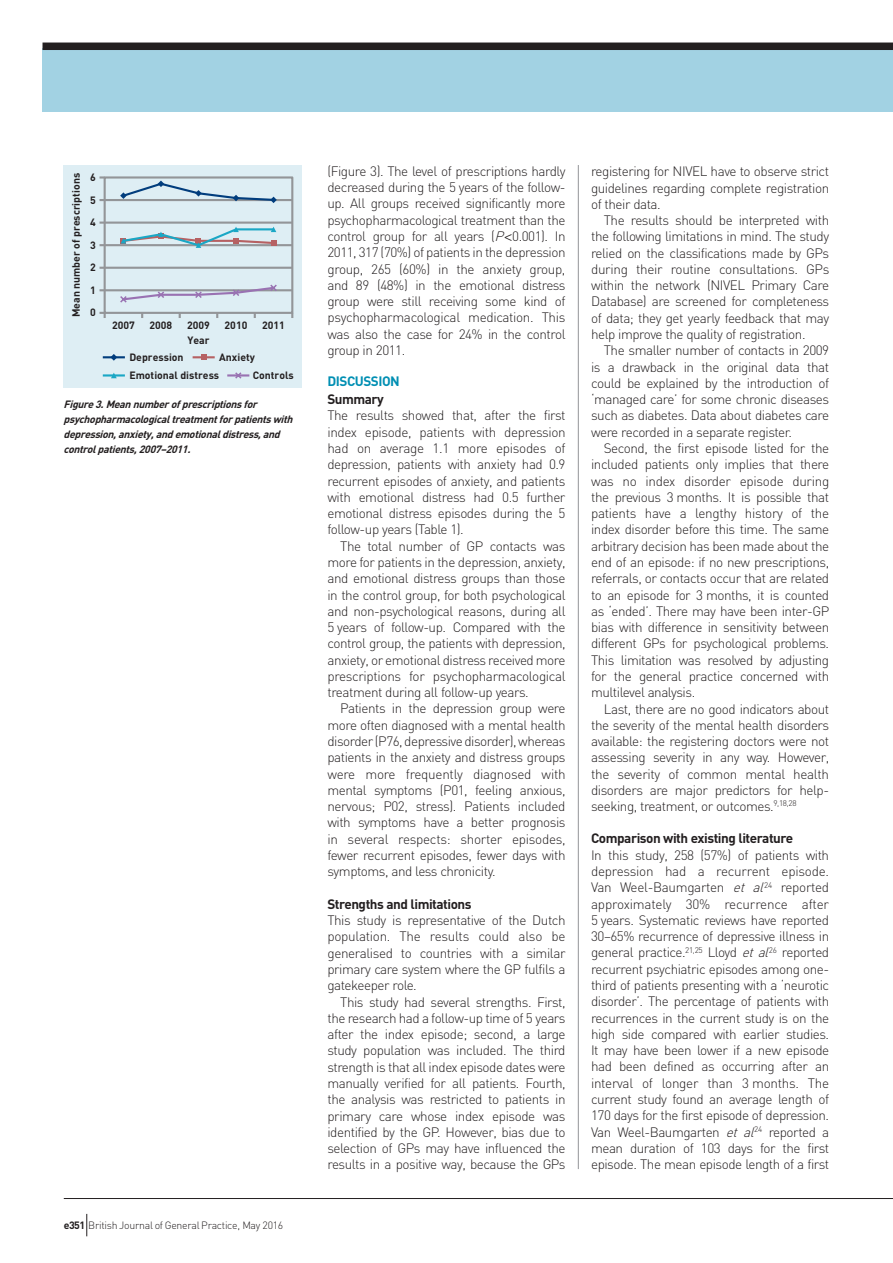
<style>
.page{position:relative;width:893px;height:1263px;background:#fff}
.page>*{position:absolute;margin:0;border:0;box-sizing:border-box;transform-origin:0 0}
.t1{font:300 13.5px/16.4px "DIN";letter-spacing:-.035em;color:#231f20;text-align:justify}
.t2{font:700 13.5px "DIN";letter-spacing:-.035em;color:#231f20}
.t3{font:700 13.5px "DIN";letter-spacing:-.035em;color:#008fb3}
.t4{font:italic 700 10.5px/15px "DIN";color:#231f20}
.t5{font:700 10.5px/18.1px "DIN";color:#231f20}
.t6{font:300 10.5px "DIN";letter-spacing:-.025em;color:#231f20}
.s1{font-weight:700}
.s2{font-style:italic}
.s3{font-family:"Helvetica"}
</style>
<div class="page">
<div style="left:43px;top:48px;width:850px;height:64px;background:#a2d2e3"></div>
<div style="left:43px;top:43px;width:850px;height:7px;background:#231f20"></div>
<hr style="left:578px;top:165px;width:1px;height:1004px;background:#939598">
<div style="left:64px;top:165px;width:238px;height:222px;background:#deeef4"></div>
<hr style="left:227px;top:374px;width:22px;height:2px;background:#9972b2">
<hr style="left:103px;top:374px;width:22px;height:2px;background:#1aa7c5">
<svg style="left:111px;top:373px;width:6px;height:5px"></svg>
<hr style="left:193px;top:356px;width:22px;height:2px;background:#b66163">
<svg style="left:201px;top:355px;width:5px;height:5px"></svg>
<hr style="left:103px;top:356px;width:22px;height:2px;background:#013d7d">
<svg style="left:110px;top:354px;width:7px;height:7px"></svg>
<svg style="left:234px;top:372px;width:9px;height:7px"></svg>
<svg style="left:100px;top:176px;width:4px;height:3px"></svg>
<div style="left:104px;top:176px;width:189px;height:138px;border:2px solid #939598"></div>
<svg style="left:100px;top:312px;width:6px;height:6px"></svg>
<hr style="left:105px;top:199px;width:187px;height:2px;background:#939598">
<hr style="left:105px;top:222px;width:187px;height:2px;background:#939598">
<hr style="left:105px;top:244px;width:187px;height:2px;background:#939598">
<hr style="left:105px;top:267px;width:187px;height:2px;background:#939598">
<hr style="left:105px;top:289px;width:187px;height:2px;background:#939598">
<svg style="left:120px;top:181px;width:157px;height:22px"></svg>
<svg style="left:119px;top:284px;width:159px;height:19px"></svg>
<svg style="left:121px;top:227px;width:155px;height:21px"></svg>
<hr style="left:64px;top:1198px;width:829px;height:1px;background:#231f20">
<svg style="left:86px;top:1214px;width:1px;height:22px"></svg>
<p class="t5" style="left:67px;top:317px;width:145px;rotate:-90deg">Mean number of prescriptions</p>
<p class="t5" style="left:90px;top:168px;width:7px">6</p>
<p class="t5" style="left:90px;top:190px;width:7px">5</p>
<p class="t5" style="left:90px;top:213px;width:7px">4</p>
<p class="t5" style="left:90px;top:235px;width:7px">3</p>
<p class="t5" style="left:90px;top:258px;width:7px">2</p>
<p class="t5" style="left:90px;top:281px;width:7px">1</p>
<p class="t5" style="left:90px;top:303px;width:7px">0</p>
<p class="t5" style="left:112px;top:315px;width:24px">2007</p>
<p class="t5" style="left:150px;top:315px;width:24px">2008</p>
<p class="t5" style="left:187px;top:317px;width:24px;line-height:15.5px">2009<br>Year</p>
<p class="t5" style="left:225px;top:315px;width:24px">2010</p>
<p class="t5" style="left:262px;top:315px;width:24px">2011</p>
<p class="t5" style="left:129px;top:347px;width:56px">Depression</p>
<p class="t5" style="left:253px;top:347px;width:43px;text-indent:-33px">Anxiety<br>Controls</p>
<p class="t5" style="left:129px;top:366px;width:91px">Emotional distress</p>
<p class="t4" style="left:64px;top:396px;width:234px">Figure3.Meannumberofprescriptionsfor psychopharmacologicaltreatmentforpatientswith depression,anxiety,andemotionaldistress,and controlpatients,2007–2011.</p>
<p class="t6" style="left:64px;top:1218px;width:221px"><span class="s1">e351</span> British Journal of General Practice, May 2016</p>
<p class="t1" style="left:327px;top:163px;width:240px">(Figure 3). The level of prescriptions hardly decreased during the 5 years of the follow&shy;up. All groups received significantly more psychopharmacological treatment than the control group for all years (<span class="s2">P</span><span class="s3">&lt;</span>0.001). In 2011, 317 (70%) of patients in the depression group, 265 (60%) in the anxiety group, and 89 (48%) in the emotional distress group were still receiving some kind of psychopharmacological medication. This was also the case for 24% in the control group in 2011.</p>
<p class="t3" style="left:327px;top:373px;width:74px">DISCUSSION</p>
<p class="t2" style="left:327px;top:390px;width:58px">Summary</p>
<p class="t1" style="left:327px;top:407px;width:240px">The results showed that, after the first index episode, patients with depression had on average 1.1 more episodes of depression, patients with anxiety had 0.9 recurrent episodes of anxiety, and patients with emotional distress had 0.5 further emotional distress episodes during the 5 follow-up years (Table 1).</p>
<p class="t1" style="left:327px;top:537px;width:240px;text-indent:13px">The total number of GP contacts was more for patients in the depression, anxiety, and emotional distress groups than those in the control group, for both psychological and non-psychological reasons, during all 5 years of follow-up. Compared with the control group, the patients with depression, anxiety, or emotional distress received more prescriptions for psychopharmacological treatment during all follow-up years.</p>
<p class="t1" style="left:327px;top:700px;width:240px;text-indent:13px">Patients in the depression group were more often diagnosed with a mental health disorder (P76, depressive disorder), whereas patients in the anxiety and distress groups were more frequently diagnosed with mental symptoms (P01, feeling anxious, nervous; P02, stress). Patients included with symptoms have a better prognosis in several respects: shorter episodes, fewer recurrent episodes, fewer days with symptoms, and less chronicity.</p>
<p class="t2" style="left:327px;top:895px;width:146px">Strengths and limitations</p>
<p class="t1" style="left:327px;top:912px;width:240px">This study is representative of the Dutch population. The results could also be generalised to countries with a similar primary care system where the GP fulfils a gatekeeper role.</p>
<p class="t1" style="left:327px;top:993px;width:240px;text-indent:13px">This study had several strengths. First, the research had a follow-up time of 5 years after the index episode; second, a large study population was included. The third strength is that all index episode dates were manually verified for all patients. Fourth, the analysis was restricted to patients in primary care whose index episode was identified by the GP. However, bias due to selection of GPs may have influenced the results in a positive way, because the GPs</p>
<p class="t1" style="left:591px;top:163px;width:240px">registering for NIVEL have to observe strict guidelines regarding complete registration of their data.</p>
<p class="t1" style="left:591px;top:212px;width:240px;text-indent:13px">The results should be interpreted with the following limitations in mind. The study relied on the classifications made by GPs during their routine consultations. GPs within the network (NIVEL Primary Care Database) are screened for completeness of data; they get yearly feedback that may help improve the quality of registration.</p>
<p class="t1" style="left:591px;top:342px;width:240px;text-indent:13px">The smaller number of contacts in 2009 is a drawback in the original data that could be explained by the introduction of ‘managed care’ for some chronic diseases such as diabetes. Data about diabetes care were recorded in a separate register.</p>
<p class="t1" style="left:591px;top:440px;width:240px;text-indent:13px">Second, the first episode listed for the included patients only implies that there was no index disorder episode during the previous 3 months. It is possible that patients have a lengthy history of the index disorder before this time. The same arbitrary decision has been made about the end of an episode: if no new prescriptions, referrals, or contacts occur that are related to an episode for 3 months, it is counted as ‘ended’. There may have been inter-GP bias with difference in sensitivity between different GPs for psychological problems.<br>This limitation was resolved by adjusting for the general practice concerned with multilevel analysis.</p>
<p class="t1" style="left:591px;top:700px;width:240px;text-indent:13px">Last, there are no good indicators about the severity of the mental health disorders available: the registering doctors were not assessing severity in any way. However, the severity of common mental health disorders are major predictors for help&shy;seeking, treatment, or outcomes.<sup>9,18,28</sup></p>
<p class="t2" style="left:591px;top:830px;width:204px">Comparison with existing literature</p>
<p class="t1" style="left:591px;top:846px;width:240px">In this study, 258 (57%) of patients with depression had a recurrent episode.<br>Van Weel-Baumgarten <span class="s2">et al</span><sup>24</sup> reported approximately 30% recurrence after 5 years. Systematic reviews have reported 30–65% recurrence of depressive illness in general practice.<sup>21,25</sup> Lloyd <span class="s2">etal</span><sup>26</sup> reported recurrent psychiatric episodes among one&shy;third of patients presenting with a ‘neurotic disorder’. The percentage of patients with recurrences in the current study is on the high side compared with earlier studies.<br>It may have been lower if a new episode had been defined as occurring after an interval of longer than 3 months. The current study found an average length of 170 days for the first episode of depression.<br>Van Weel-Baumgarten <span class="s2">et al</span><sup>24</sup> reported a mean duration of 103 days for the first episode. The mean episode length of a first</p>
</div>
